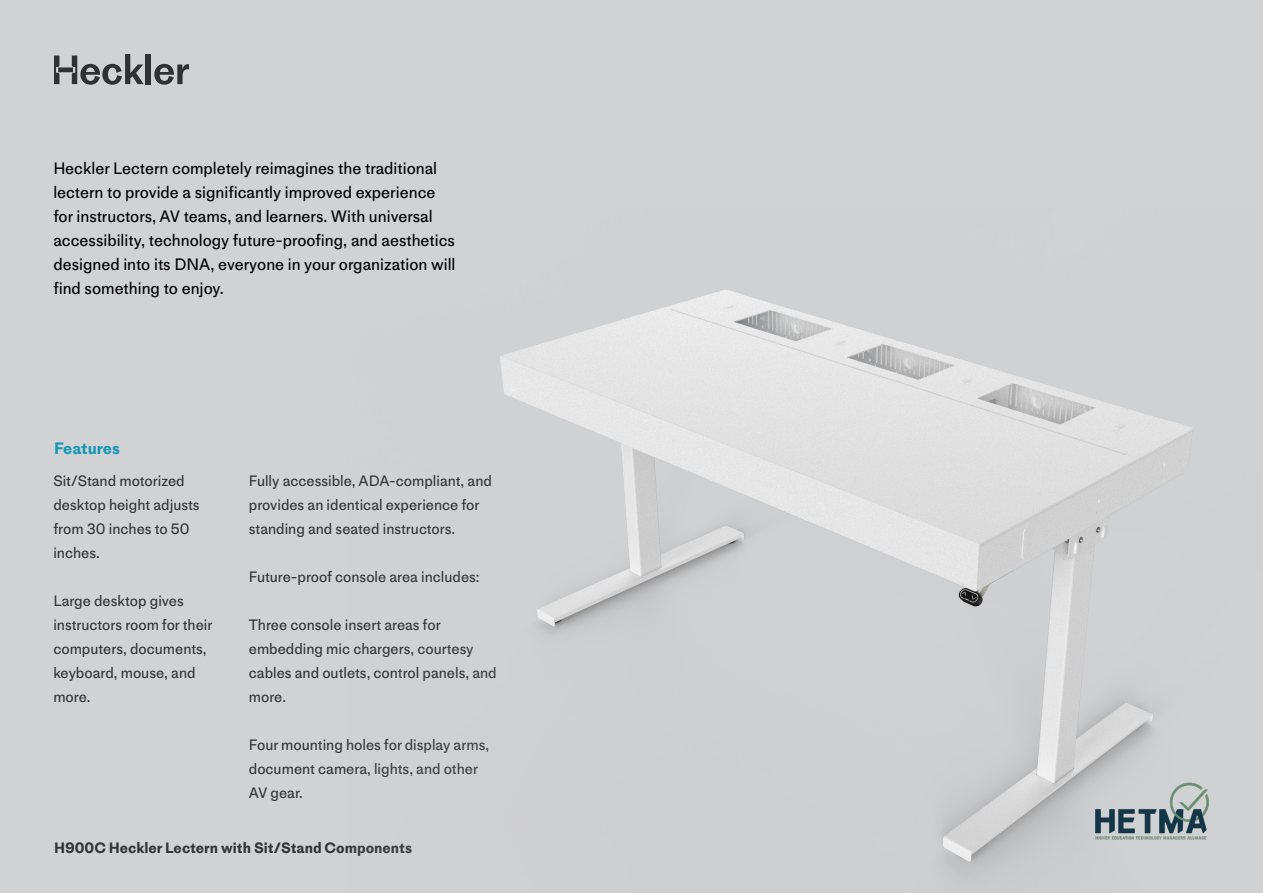
<style>
.page{position:relative;width:1263px;height:893px;background:#d1d2d4}
.page>*{position:absolute;margin:0;border:0;box-sizing:border-box;transform-origin:0 0}
.description{font:16.5px/24px "Medium LL";color:#000}
.t1{font:700 16.5px "Medium LL";color:#1798b6}
.feature_body{font:15px/24px "Medium LL";color:#323435}
.t2{font:700 15px "Medium LL";color:#323435}
</style>
<div class="page">
<svg style="left:54px;top:54px;width:90px;height:31px"></svg>
<div style="left:146px;top:54px;width:5px;height:30px;background:#2f3234"></div>
<svg style="left:154px;top:64px;width:35px;height:21px"></svg>
<img style="left:500px;top:290px;width:693px;height:592px">
<img style="left:1072px;top:732px;width:137px;height:150px">
<p class="description" style="left:53px;top:156px;width:404px">Heckler Lectern completely reimagines the traditional lectern to provide a significantly improved experience for instructors, AV teams, and learners. With universal accessibility, technology future-proofing, and aesthetics designed into its DNA, everyone in your organization will find something to enjoy.</p>
<h3 class="t1" style="left:54px;top:435px;width:67px">Features</h3>
<p class="feature_body" style="left:53px;top:468px;width:148px">Sit/Stand motorized desktop height adjusts from 30 inches to 50 inches.</p>
<p class="feature_body" style="left:53px;top:588px;width:161px">Large desktop gives instructors room for their computers, documents, keyboard, mouse, and more.</p>
<p class="feature_body" style="left:249px;top:468px;width:245px">Fully accessible, ADA-compliant, and provides an identical experience for standing and seated instructors.</p>
<p class="feature_body" style="left:249px;top:564px;width:232px">Future-proof console area includes:</p>
<p class="feature_body" style="left:249px;top:612px;width:249px">Three console insert areas for embedding mic chargers, courtesy cables and outlets, control panels, and more.</p>
<p class="feature_body" style="left:249px;top:732px;width:242px">Four mounting holes for display arms, document camera, lights, and other<br>AV gear.</p>
<p class="t2" style="left:54px;top:837px;width:360px">H900C Heckler Lectern with Sit/Stand Components</p>
</div>
